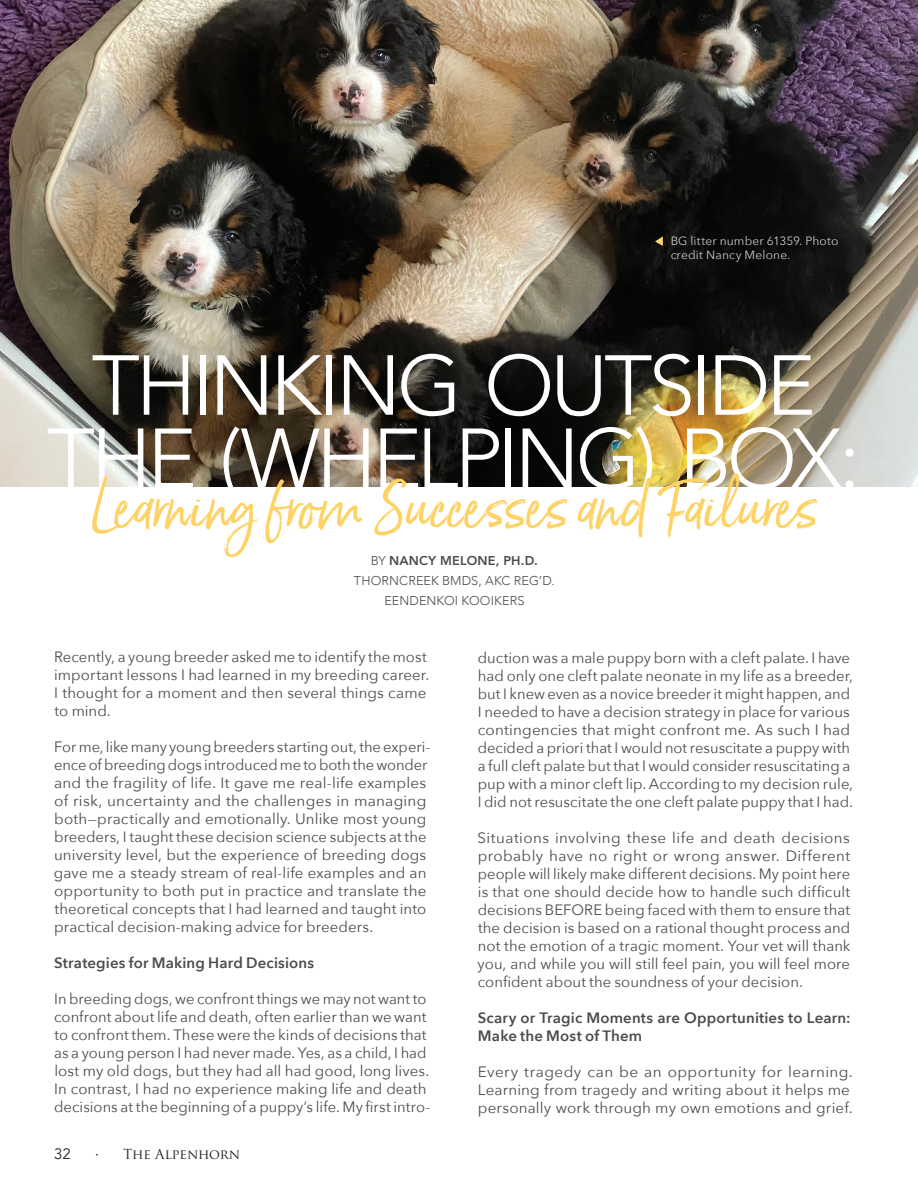
<style>
.page{position:relative;width:918px;height:1188px;background:#fff}
.page>*{position:absolute;margin:0;border:0;box-sizing:border-box;transform-origin:0 0}
.t1{font:300 84px "Avenir";letter-spacing:-.05em;color:#fff}
.t2{font:58.5px "Born Ready";color:#ffd265}
.Bernese_Body_Copy{font:15px/18px "Avenir Next";letter-spacing:.005em;color:#4b4c4d}
.Bernese_Body_Copy-2{font:600 15px/18px "Avenir Next";letter-spacing:.01em;color:#4b4c4d}
.t3{font:15px "Avenir";color:#231f20}
.t4{font:15px "Trajan Pro";color:#231f20}
.t5{font:13.5px "Trajan Pro";letter-spacing:-.015em;color:#231f20}
.t6{font:300 12.75px "Avenir";letter-spacing:.01em;color:#4b4c4d}
.t7{font:800 12.75px "Avenir";letter-spacing:.015em;color:#4b4c4d}
.t8{font:12px/14.4px "Avenir Next";letter-spacing:.015em;color:#fff}
.s1{font-weight:300}
</style>
<div class="page">
<img style="left:0;top:0;width:918px;height:487px">
<svg style="left:655px;top:236px;width:8px;height:10px"></svg>
<p class="t8" style="left:670px;top:233px;width:170px">BG litter number 61359. Photo credit Nancy Melone.</p>
<p class="t1" style="left:92px;top:336px;width:726px">THINKING OUTSIDE</p>
<p class="t1" style="left:47px;top:409px;width:815px">THE (WHELPING) BOX:</p>
<p class="t2" style="left:89px;top:471px;width:731px">Learning from Successes and Failures</p>
<p class="t7" style="left:371px;top:551px;width:169px"><span class="s1">BY</span> NANCY MELONE, PH.D.</p>
<p class="t6" style="left:354px;top:573px;width:202px">THORNCREEK BMDS, AKC REG’D.</p>
<p class="t6" style="left:384px;top:593px;width:142px">EENDENKOI KOOIKERS</p>
<p class="Bernese_Body_Copy" style="left:54px;top:647px;width:377px">Recently, a young breeder asked me to identify the most important lessons I had learned in my breeding career.<br>I thought for a moment and then several things came to mind.</p>
<p class="Bernese_Body_Copy" style="left:54px;top:737px;width:378px">For me, like many young breeders starting out, the experi&shy;ence of breeding dogs introduced me to both the wonder and the fragility of life. It gave me real-life examples of risk, uncertainty and the challenges in managing both—practically and emotionally. Unlike most young breeders, I taught these decision science subjects at the university level, but the experience of breeding dogs gave me a steady stream of real-life examples and an opportunity to both put in practice and translate the theoretical concepts that I had learned and taught into practical decision-making advice for breeders.</p>
<p class="Bernese_Body_Copy-2" style="left:54px;top:954px;width:262px">Strategies for Making Hard Decisions</p>
<p class="Bernese_Body_Copy" style="left:54px;top:989px;width:377px">In breeding dogs, we confront things we may not want to confront about life and death, often earlier than we want to confront them. These were the kinds of decisions that as a young person I had never made. Yes, as a child, I had lost my old dogs, but they had all had good, long lives.<br>In contrast, I had no experience making life and death decisions at the beginning of a puppy’s life. My first intro-</p>
<p class="t3" style="left:54px;top:1145px;width:18px">32</p>
<p class="t4" style="left:95px;top:1144px;width:5px">∙</p>
<p class="t5" style="left:123px;top:1146px;width:118px">The Alpenhorn</p>
<p class="Bernese_Body_Copy" style="left:478px;top:648px;width:377px">duction was a male puppy born with a cleft palate. I have had only one cleft palate neonate in my life as a breeder, but I knew even as a novice breeder it might happen, and I needed to have a decision strategy in place for various contingencies that might confront me. As such I had decided a priori that I would not resuscitate a puppy with a full cleft palate but that I would consider resuscitating a pup with a minor cleft lip. According to my decision rule, I did not resuscitate the one cleft palate puppy that I had.</p>
<p class="Bernese_Body_Copy" style="left:478px;top:828px;width:374px;text-align:justify">Situations involving these life and death decisions probably have no right or wrong answer. Different people will likely make different decisions. My point here is that one should decide how to handle such difficult decisions BEFORE being faced with them to ensure that the decision is based on a rational thought process and not the emotion of a tragic moment. Your vet will thank you, and while you will still feel pain, you will feel more confident about the soundness of your decision.</p>
<p class="Bernese_Body_Copy-2" style="left:478px;top:1008px;width:374px">Scary or Tragic Moments are Opportunities to Learn:<br>Make the Most of Them</p>
<p class="Bernese_Body_Copy" style="left:478px;top:1062px;width:377px">Every tragedy can be an opportunity for learning.<br>Learning from tragedy and writing about it helps me personally work through my own emotions and grief.</p>
</div>
